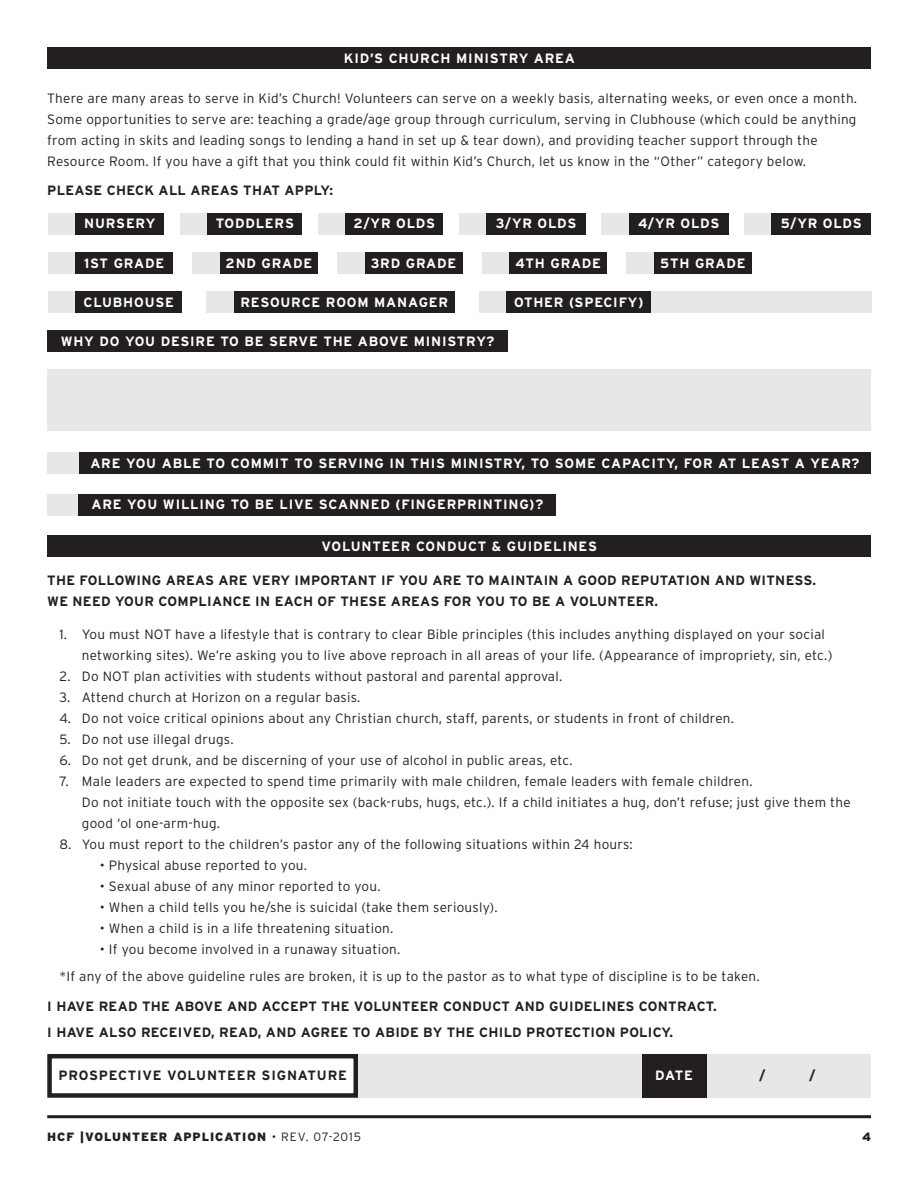
<style>
.page{position:relative;width:918px;height:1188px;background:#fff}
.page>*{position:absolute;margin:0;border:0;box-sizing:border-box;transform-origin:0 0}
.t1{font:300 13.5px/21px "Interstate";letter-spacing:.02em;color:#231f20}
.t2{font:700 13.5px "Interstate";letter-spacing:.06em;color:#fff}
.t3{font:700 13.5px/21px "Interstate";letter-spacing:.02em;color:#231f20}
.t4{font:700 13.5px "Interstate";letter-spacing:.06em;color:#231f20}
.t5{font:900 12px "Interstate";letter-spacing:.08em;color:#231f20}
.s1{font-weight:300}
</style>
<div class="page">
<hr style="left:47px;top:1115px;width:824px;height:3px;background:#231f20">
<div style="left:47px;top:535px;width:824px;height:22px;background:#231f20"></div>
<div style="left:358px;top:1054px;width:284px;height:44px;background:#e6e7e9"></div>
<div style="left:706px;top:1054px;width:165px;height:44px;background:#e6e7e9"></div>
<div style="left:47px;top:1054px;width:311px;height:44px;border:4px solid #231f20"></div>
<div style="left:642px;top:1054px;width:64px;height:44px;background:#231f20"></div>
<div style="left:79px;top:452px;width:792px;height:22px;background:#231f20"></div>
<div style="left:47px;top:369px;width:824px;height:61px;background:#e6e7e9"></div>
<div style="left:48px;top:452px;width:31px;height:22px;background:#e6e7e9"></div>
<div style="left:48px;top:494px;width:31px;height:22px;background:#e6e7e9"></div>
<div style="left:47px;top:330px;width:461px;height:22px;background:#231f20"></div>
<div style="left:48px;top:47px;width:823px;height:22px;background:#231f20"></div>
<div style="left:48px;top:213px;width:27px;height:22px;background:#e6e7e9"></div>
<div style="left:75px;top:213px;width:89px;height:22px;background:#231f20"></div>
<div style="left:48px;top:252px;width:27px;height:22px;background:#e6e7e9"></div>
<div style="left:75px;top:252px;width:98px;height:22px;background:#231f20"></div>
<div style="left:48px;top:291px;width:27px;height:22px;background:#e6e7e9"></div>
<div style="left:75px;top:291px;width:107px;height:22px;background:#231f20"></div>
<div style="left:479px;top:291px;width:28px;height:22px;background:#e6e7e9"></div>
<div style="left:651px;top:291px;width:220px;height:22px;background:#e6e7e9"></div>
<div style="left:507px;top:291px;width:144px;height:22px;background:#231f20"></div>
<div style="left:206px;top:291px;width:28px;height:22px;background:#e6e7e9"></div>
<div style="left:234px;top:291px;width:221px;height:22px;background:#231f20"></div>
<div style="left:192px;top:252px;width:28px;height:22px;background:#e6e7e9"></div>
<div style="left:220px;top:252px;width:98px;height:22px;background:#231f20"></div>
<div style="left:337px;top:252px;width:28px;height:22px;background:#e6e7e9"></div>
<div style="left:365px;top:252px;width:97px;height:22px;background:#231f20"></div>
<div style="left:482px;top:252px;width:27px;height:22px;background:#e6e7e9"></div>
<div style="left:509px;top:252px;width:98px;height:22px;background:#231f20"></div>
<div style="left:626px;top:252px;width:28px;height:22px;background:#e6e7e9"></div>
<div style="left:654px;top:252px;width:98px;height:22px;background:#231f20"></div>
<div style="left:180px;top:213px;width:27px;height:22px;background:#e6e7e9"></div>
<div style="left:207px;top:213px;width:95px;height:22px;background:#231f20"></div>
<div style="left:318px;top:213px;width:28px;height:22px;background:#e6e7e9"></div>
<div style="left:346px;top:213px;width:97px;height:22px;background:#231f20"></div>
<div style="left:459px;top:213px;width:28px;height:22px;background:#e6e7e9"></div>
<div style="left:487px;top:213px;width:99px;height:22px;background:#231f20"></div>
<div style="left:601px;top:213px;width:28px;height:22px;background:#e6e7e9"></div>
<div style="left:629px;top:213px;width:99px;height:22px;background:#231f20"></div>
<div style="left:744px;top:213px;width:28px;height:22px;background:#e6e7e9"></div>
<div style="left:772px;top:213px;width:99px;height:22px;background:#231f20"></div>
<div style="left:79px;top:494px;width:477px;height:22px;background:#231f20"></div>
<p class="t2" style="left:344px;top:50px;width:233px">KID’S CHURCH MINISTRY AREA</p>
<p class="t1" style="left:47px;top:88px;width:811px">There are many areas to serve in Kid’s Church! Volunteers can serve on a weekly basis, alternating weeks, or even once a month.<br>Some opportunities to serve are: teaching a grade/age group through curriculum, serving in Clubhouse (which could be anything from acting in skits and leading songs to lending a hand in set up &amp; tear down), and providing teacher support through the Resource Room. If you have a gift that you think could fit within Kid’s Church, let us know in the “Other” category below.</p>
<p class="t3" style="left:47px;top:180px;width:288px">PLEASE CHECK ALL AREAS THAT APPLY:</p>
<p class="t2" style="left:216px;top:216px;width:80px">TODDLERS</p>
<p class="t2" style="left:354px;top:216px;width:83px">2/YR OLDS</p>
<p class="t2" style="left:496px;top:216px;width:82px">3/YR OLDS</p>
<p class="t2" style="left:638px;top:216px;width:83px">4/YR OLDS</p>
<p class="t2" style="left:781px;top:216px;width:83px">5/YR OLDS</p>
<p class="t2" style="left:84px;top:216px;width:73px">NURSERY</p>
<p class="t2" style="left:84px;top:255px;width:82px">1ST GRADE</p>
<p class="t2" style="left:84px;top:295px;width:92px">CLUBHOUSE</p>
<p class="t2" style="left:241px;top:295px;width:209px">RESOURCE ROOM MANAGER</p>
<p class="t2" style="left:514px;top:295px;width:131px">OTHER (SPECIFY)</p>
<p class="t2" style="left:226px;top:255px;width:88px">2ND GRADE</p>
<p class="t2" style="left:371px;top:255px;width:87px">3RD GRADE</p>
<p class="t2" style="left:515px;top:255px;width:87px">4TH GRADE</p>
<p class="t2" style="left:660px;top:255px;width:87px">5TH GRADE</p>
<p class="t2" style="left:61px;top:334px;width:435px">WHY DO YOU DESIRE TO BE SERVE THE ABOVE MINISTRY?</p>
<p class="t2" style="left:90px;top:456px;width:771px">ARE YOU ABLE TO COMMIT TO SERVING IN THIS MINISTRY, TO SOME CAPACITY, FOR AT LEAST A YEAR?</p>
<p class="t2" style="left:92px;top:497px;width:453px">ARE YOU WILLING TO BE LIVE SCANNED (FINGERPRINTING)?</p>
<p class="t2" style="left:322px;top:539px;width:277px">VOLUNTEER CONDUCT &amp; GUIDELINES</p>
<p class="t3" style="left:47px;top:570px;width:770px">THE FOLLOWING AREAS ARE VERY IMPORTANT IF YOU ARE TO MAINTAIN A GOOD REPUTATION AND WITNESS.<br>WE NEED YOUR COMPLIANCE IN EACH OF THESE AREAS FOR YOU TO BE A VOLUNTEER.</p>
<p class="t1" style="left:82px;top:624px;width:752px;text-indent:-22px">1. You must NOT have a lifestyle that is contrary to clear Bible principles (this includes anything displayed on your social networking sites). We’re asking you to live above reproach in all areas of your life. (Appearance of impropriety, sin, etc.)</p>
<p class="t1" style="left:59px;top:666px;width:505px">2. Do NOT plan activities with students without pastoral and parental approval.</p>
<p class="t1" style="left:59px;top:687px;width:303px">3. Attend church at Horizon on a regular basis.</p>
<p class="t1" style="left:59px;top:708px;width:676px">4. Do not voice critical opinions about any Christian church, staff, parents, or students in front of children.</p>
<p class="t1" style="left:59px;top:729px;width:176px">5. Do not use illegal drugs.</p>
<p class="t1" style="left:59px;top:750px;width:515px">6. Do not get drunk, and be discerning of your use of alcohol in public areas, etc.</p>
<p class="t1" style="left:82px;top:771px;width:770px;text-indent:-22px">7. Male leaders are expected to spend time primarily with male children, female leaders with female children.<br>Do not initiate touch with the opposite sex (back-rubs, hugs, etc.). If a child initiates a hug, don’t refuse; just give them the good ‘ol one-arm-hug.</p>
<p class="t1" style="left:59px;top:834px;width:575px">8. You must report to the children’s pastor any of the following situations within 24 hours:</p>
<p class="t1" style="left:100px;top:855px;width:209px">• Physical abuse reported to you.</p>
<p class="t1" style="left:100px;top:876px;width:282px">• Sexual abuse of any minor reported to you.</p>
<p class="t1" style="left:100px;top:897px;width:399px">• When a child tells you he/she is suicidal (take them seriously).</p>
<p class="t1" style="left:100px;top:918px;width:295px">• When a child is in a life threatening situation.</p>
<p class="t1" style="left:100px;top:939px;width:302px">• If you become involved in a runaway situation.</p>
<p class="t1" style="left:59px;top:966px;width:702px">*If any of the above guideline rules are broken, it is up to the pastor as to what type of discipline is to be taken.</p>
<p class="t3" style="left:47px;top:995px;width:671px">I HAVE READ THE ABOVE AND ACCEPT THE VOLUNTEER CONDUCT AND GUIDELINES CONTRACT.</p>
<p class="t3" style="left:47px;top:1022px;width:627px">I HAVE ALSO RECEIVED, READ, AND AGREE TO ABIDE BY THE CHILD PROTECTION POLICY.</p>
<p class="t4" style="left:58px;top:1068px;width:290px">PROSPECTIVE VOLUNTEER SIGNATURE</p>
<p class="t2" style="left:655px;top:1068px;width:39px">DATE</p>
<p class="t3" style="left:759px;top:1065px;width:8px">/</p>
<p class="t3" style="left:809px;top:1065px;width:8px">/</p>
<p class="t5" style="left:47px;top:1130px;width:315px">HCF |VOLUNTEER APPLICATION <span class="s1">• REV. 07-2015</span></p>
<p class="t5" style="left:862px;top:1130px;width:10px">4</p>
</div>
